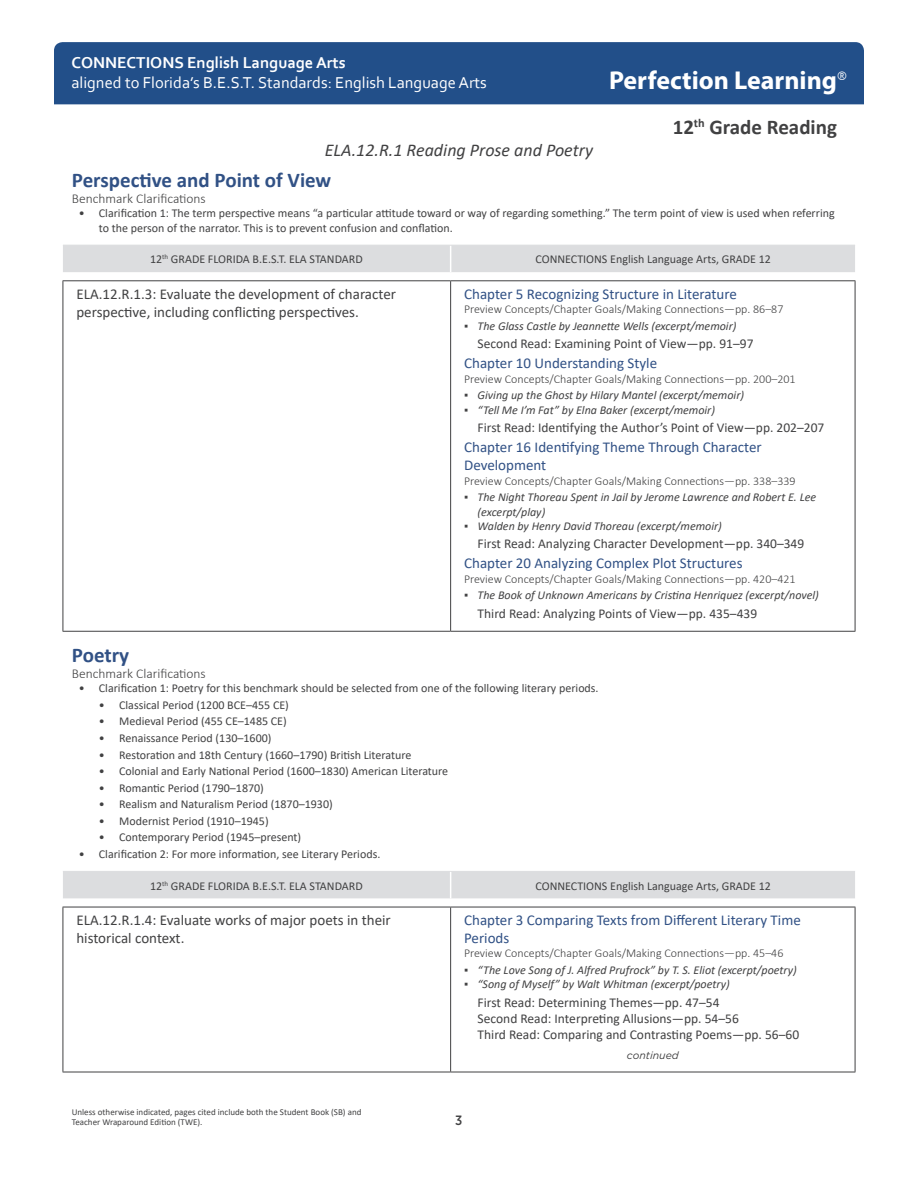
<style>
.page{position:relative;width:918px;height:1188px;background:#fff}
.page>*{position:absolute;margin:0;border:0;box-sizing:border-box;transform-origin:0 0}
.t1{font:700 25.95px "Myriad Pro";color:#fff}
.Perfection_Subsectio{font:700 21px "Calibri";color:#315185}
.t2{font:700 21px "Calibri";color:#414142}
.t3{font:italic 18px "Calibri";color:#414142}
.t4{font:16.5px "Corbel";color:#fff}
.t5{font:700 16.5px "Corbel";color:#fff}
.FL_BEST_Citations_Ch{font:15px/18px "Calibri";color:#315185}
.FL_BEST_Standard{font:15px/18px "Calibri";color:#414142}
.FL_Best_Citation_Cha{font:15px "Calibri";color:#315185}
.FL_BEST_Citations_1s{font:13.5px "Calibri";color:#414142}
.BenchClar_head{font:300 13.5px "Calibri";color:#414142}
.t6{font:500 13.5px "Gotham Narrow";color:#414142}
.Calibri_Table_header{font:12px/14.4px "Calibri";color:#414142}
.t7{font:italic 12px/14.4px "Calibri";color:#414142}
.Chapter_intro{font:300 12px "Calibri";color:#414142}
.CONTINUED{font:italic 10.5px "Gotham";color:#414142}
.t8{font:9px/10.8px "Calibri";color:#414142}
.s1{font-style:normal}
</style>
<div class="page">
<div style="left:54px;top:42px;width:810px;height:62px;background:#224f89"></div>
<div style="left:63px;top:246px;width:792px;height:26px;background:#dcdddf"></div>
<hr style="left:63px;top:245px;width:388px;height:1px;background:#dcdddf">
<hr style="left:451px;top:245px;width:404px;height:1px;background:#dcdddf">
<hr style="left:63px;top:281px;width:1px;height:350px;background:#414142">
<hr style="left:63px;top:631px;width:388px;height:1px;background:#414142">
<hr style="left:451px;top:631px;width:404px;height:1px;background:#414142">
<hr style="left:63px;top:280px;width:388px;height:1px;background:#414142">
<hr style="left:451px;top:280px;width:404px;height:1px;background:#414142">
<hr style="left:450px;top:281px;width:1px;height:350px;background:#414142">
<hr style="left:855px;top:281px;width:1px;height:350px;background:#414142">
<div style="left:63px;top:872px;width:792px;height:26px;background:#dcdddf"></div>
<hr style="left:63px;top:871px;width:388px;height:1px;background:#dcdddf">
<hr style="left:451px;top:871px;width:404px;height:1px;background:#dcdddf">
<hr style="left:450px;top:907px;width:1px;height:165px;background:#414142">
<hr style="left:63px;top:907px;width:388px;height:1px;background:#414142">
<hr style="left:451px;top:907px;width:404px;height:1px;background:#414142">
<hr style="left:63px;top:907px;width:1px;height:165px;background:#414142">
<hr style="left:855px;top:907px;width:1px;height:165px;background:#414142">
<hr style="left:63px;top:1072px;width:388px;height:1px;background:#414142">
<hr style="left:451px;top:1072px;width:404px;height:1px;background:#414142">
<h3 class="t5" style="left:71px;top:52px;width:276px">CONNECTIONS English Language Arts</h3>
<h3 class="t4" style="left:71px;top:72px;width:417px">aligned to Florida’s B.E.S.T. Standards: English Language Arts</h3>
<h1 class="t1" style="left:609px;top:63px;width:239px">Perfection Learning<sup>®</sup></h1>
<h2 class="t2" style="left:673px;top:113px;width:166px">12<sup>th</sup> Grade Reading</h2>
<h3 class="t3" style="left:325px;top:138px;width:270px">ELA.12.R.1 Reading Prose and Poetry</h3>
<p class="Perfection_Subsectio" style="left:72px;top:165px;width:261px">Perspective and Point of View</p>
<p class="BenchClar_head" style="left:72px;top:190px;width:135px">Benchmark Clarifications</p>
<p class="Calibri_Table_header" style="left:99px;top:206px;width:737px;text-indent:-20px">• Clarification 1: The term perspective means “a particular attitude toward or way of regarding something.” The term point of view is used when referring to the person of the narrator. This is to prevent confusion and conflation.</p>
<p class="Calibri_Table_header" style="left:150px;top:252px;width:214px">12<sup>th</sup> GRADE FLORIDA B.E.S.T. ELA STANDARD</p>
<p class="Calibri_Table_header" style="left:536px;top:252px;width:237px">CONNECTIONS English Language Arts, GRADE 12</p>
<p class="FL_BEST_Standard" style="left:76px;top:284px;width:321px">ELA.12.R.1.3: Evaluate the development of character perspective, including conflicting perspectives.</p>
<p class="FL_Best_Citation_Cha" style="left:464px;top:283px;width:274px">Chapter 5 Recognizing Structure in Literature</p>
<p class="Chapter_intro" style="left:464px;top:302px;width:321px">Preview Concepts/Chapter Goals/Making Connections—pp. 86–87</p>
<p class="t7" style="left:464px;top:318px;width:274px"><span class="s1">▪</span> The Glass Castle by Jeannette Wells (excerpt/memoir)</p>
<p class="FL_BEST_Citations_1s" style="left:478px;top:334px;width:277px">Second Read: Examining Point of View—pp. 91–97</p>
<p class="FL_BEST_Citations_Ch" style="left:464px;top:354px;width:195px">Chapter 10 Understanding Style</p>
<p class="Chapter_intro" style="left:464px;top:371px;width:333px">Preview Concepts/Chapter Goals/Making Connections—pp. 200–201</p>
<p class="t7" style="left:464px;top:388px;width:281px"><span class="s1">▪</span> Giving up the Ghost by Hilary Mantel (excerpt/memoir)</p>
<p class="t7" style="left:464px;top:402px;width:252px"><span class="s1">▪</span> “Tell Me I’m Fat” by Elna Baker (excerpt/memoir)</p>
<p class="FL_BEST_Citations_1s" style="left:478px;top:418px;width:348px">First Read: Identifying the Author’s Point of View—pp. 202–207</p>
<p class="FL_BEST_Citations_Ch" style="left:464px;top:438px;width:299px">Chapter 16 Identifying Theme Through Character<br>Development</p>
<p class="Chapter_intro" style="left:464px;top:473px;width:333px">Preview Concepts/Chapter Goals/Making Connections—pp. 338–339</p>
<p class="t7" style="left:478px;top:489px;width:340px;text-indent:-14px"><span class="s1">▪</span> The Night Thoreau Spent in Jail by Jerome Lawrence and Robert E. Lee (excerpt/play)</p>
<p class="t7" style="left:464px;top:518px;width:259px"><span class="s1">▪</span> Walden by Henry David Thoreau (excerpt/memoir)</p>
<p class="FL_BEST_Citations_1s" style="left:478px;top:534px;width:328px">First Read: Analyzing Character Development—pp. 340–349</p>
<p class="FL_BEST_Citations_Ch" style="left:464px;top:554px;width:280px">Chapter 20 Analyzing Complex Plot Structures</p>
<p class="Chapter_intro" style="left:464px;top:571px;width:333px">Preview Concepts/Chapter Goals/Making Connections—pp. 420–421</p>
<p class="t7" style="left:464px;top:588px;width:356px"><span class="s1">▪</span> The Book of Unknown Americans by Cristina Henriquez (excerpt/novel)</p>
<p class="FL_BEST_Citations_1s" style="left:478px;top:604px;width:281px">Third Read: Analyzing Points of View—pp. 435–439</p>
<p class="Perfection_Subsectio" style="left:72px;top:640px;width:59px">Poetry</p>
<p class="BenchClar_head" style="left:72px;top:665px;width:135px">Benchmark Clarifications</p>
<p class="Calibri_Table_header" style="left:79px;top:681px;width:522px">• Clarification 1: Poetry for this benchmark should be selected from one of the following literary periods.</p>
<p class="Calibri_Table_header" style="left:99px;top:697px;width:191px">• Classical Period (1200 BCE–455 CE)</p>
<p class="Calibri_Table_header" style="left:99px;top:714px;width:189px">• Medieval Period (455 CE–1485 CE)</p>
<p class="Calibri_Table_header" style="left:99px;top:730px;width:174px">• Renaissance Period (130–1600)</p>
<p class="Calibri_Table_header" style="left:99px;top:747px;width:314px">• Restoration and 18th Century (1660–1790) British Literature</p>
<p class="Calibri_Table_header" style="left:99px;top:764px;width:351px">• Colonial and Early National Period (1600–1830) American Literature</p>
<p class="Calibri_Table_header" style="left:99px;top:780px;width:166px">• Romantic Period (1790–1870)</p>
<p class="Calibri_Table_header" style="left:99px;top:797px;width:235px">• Realism and Naturalism Period (1870–1930)</p>
<p class="Calibri_Table_header" style="left:99px;top:813px;width:171px">• Modernist Period (1910–1945)</p>
<p class="Calibri_Table_header" style="left:99px;top:830px;width:204px">• Contemporary Period (1945–present)</p>
<p class="Calibri_Table_header" style="left:79px;top:846px;width:303px">• Clarification 2: For more information, see Literary Periods.</p>
<p class="Calibri_Table_header" style="left:150px;top:878px;width:214px">12<sup>th</sup> GRADE FLORIDA B.E.S.T. ELA STANDARD</p>
<p class="Calibri_Table_header" style="left:536px;top:878px;width:237px">CONNECTIONS English Language Arts, GRADE 12</p>
<p class="FL_BEST_Standard" style="left:76px;top:911px;width:316px">ELA.12.R.1.4: Evaluate works of major poets in their historical context.</p>
<p class="FL_BEST_Citations_Ch" style="left:464px;top:911px;width:338px">Chapter 3 Comparing Texts from Different Literary Time<br>Periods</p>
<p class="Chapter_intro" style="left:464px;top:946px;width:321px">Preview Concepts/Chapter Goals/Making Connections—pp. 45–46</p>
<p class="t7" style="left:464px;top:962px;width:334px"><span class="s1">▪</span> “The Love Song of J. Alfred Prufrock” by T. S. Eliot (excerpt/poetry)</p>
<p class="t7" style="left:464px;top:977px;width:267px"><span class="s1">▪</span> “Song of Myself” by Walt Whitman (excerpt/poetry)</p>
<p class="FL_BEST_Citations_1s" style="left:478px;top:993px;width:243px">First Read: Determining Themes—pp. 47–54</p>
<p class="FL_BEST_Citations_1s" style="left:478px;top:1009px;width:263px">Second Read: Interpreting Allusions—pp. 54–56</p>
<p class="FL_BEST_Citations_1s" style="left:478px;top:1025px;width:323px">Third Read: Comparing and Contrasting Poems—pp. 56–60</p>
<p class="CONTINUED" style="left:627px;top:1048px;width:53px">continued</p>
<p class="t8" style="left:72px;top:1106px;width:291px">Unless otherwise indicated, pages cited include both the Student Book (SB) and<br>Teacher Wraparound Edition (TWE).</p>
<p class="t6" style="left:455px;top:1112px;width:9px">3</p>
</div>
